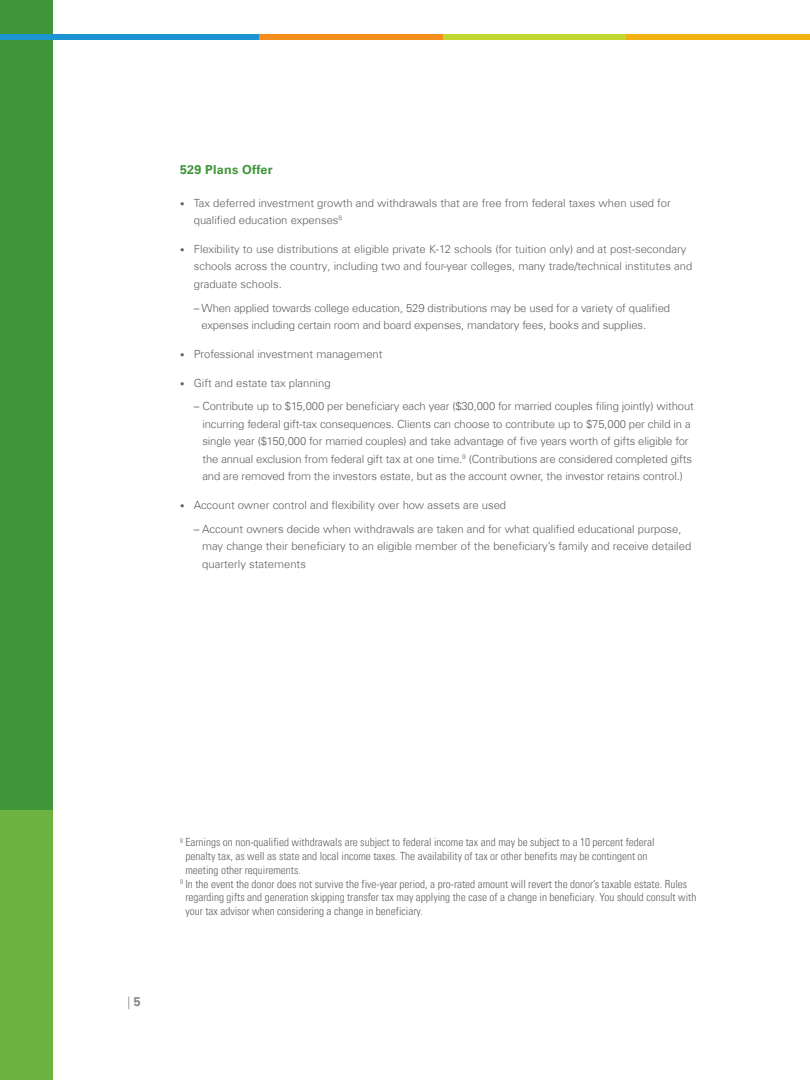
<style>
.page{position:relative;width:810px;height:1080px;background:#fff}
.page>*{position:absolute;margin:0;border:0;box-sizing:border-box;transform-origin:0 0}
.Body_Text{font:700 12.5px "Univers Com 65";letter-spacing:.02em;color:#3f9537}
.t1{font:300 12.5px "Univers Com 45";color:#848689}
.UP_body_text_small{font:300 11.25px/17.5px "Univers Com 45";letter-spacing:-.01em;color:#5f5f62}
.Footnote_8pt{font:11.25px/13.8px "Univers Com 47 Light Cond";color:#636366}
.UP_body_text_small-2{font:300 11.25px/17.5px "Univers Com 45";color:#636366}
.s1{font-size:8.75px}
.s2{font-size:8.75px;color:#5f5f62}
.s3{font-family:"Univers Com 65";font-weight:700}
</style>
<div class="page">
<div style="left:0;top:0;width:52px;height:810px;background:#3f9537"></div>
<div style="left:0;top:810px;width:52px;height:270px;background:#6cb43f"></div>
<div style="left:0;top:34px;width:259px;height:5px;background:#1c94d2"></div>
<div style="left:259px;top:34px;width:184px;height:5px;background:#f68e1e"></div>
<div style="left:443px;top:34px;width:184px;height:5px;background:#c1d72f"></div>
<div style="left:626px;top:34px;width:184px;height:5px;background:#efb211"></div>
<p class="Body_Text" style="left:180px;top:162px;width:94px">529 Plans Offer</p>
<p class="UP_body_text_small" style="left:194px;top:194px;width:479px;text-indent:-14px"><span class="s1">•</span> Tax deferred investment growth and withdrawals that are free from federal taxes when used for qualified education expenses<sup>8</sup></p>
<p class="UP_body_text_small-2" style="left:194px;top:240px;width:500px;text-indent:-14px"><span class="s2">•</span> Flexibility to use distributions at eligible private K-12 schools (for tuition only) and at post-secondary schools across the country, including two and four-year colleges, many trade/technical institutes and graduate schools.</p>
<p class="UP_body_text_small" style="left:202px;top:299px;width:470px;text-indent:-8px">– When applied towards college education, 529 distributions may be used for a variety of qualified expenses including certain room and board expenses, mandatory fees, books and supplies.</p>
<p class="UP_body_text_small" style="left:180px;top:345px;width:204px"><span class="s1">•</span> Professional investment management</p>
<p class="UP_body_text_small" style="left:180px;top:374px;width:152px"><span class="s1">•</span> Gift and estate tax planning</p>
<p class="UP_body_text_small" style="left:202px;top:398px;width:493px;text-indent:-9px">– Contribute up to $15,000 per beneficiary each year ($30,000 for married couples filing jointly) without incurring federal gift-tax consequences. Clients can choose to contribute up to $75,000 per child in a single year ($150,000 for married couples) and take advantage of five years worth of gifts eligible for the annual exclusion from federal gift tax at one time.<sup>9</sup> (Contributions are considered completed gifts and are removed from the investors estate, but as the account owner, the investor retains control.)</p>
<p class="UP_body_text_small" style="left:180px;top:496px;width:328px"><span class="s1">•</span> Account owner control and flexibility over how assets are used</p>
<p class="UP_body_text_small" style="left:202px;top:520px;width:491px;text-indent:-8px">– Account owners decide when withdrawals are taken and for what qualified educational purpose, may change their beneficiary to an eligible member of the beneficiary’s family and receive detailed quarterly statements</p>
<p class="t1" style="left:128px;top:994px;width:15px">| <span class="s3">5</span></p>
<p class="Footnote_8pt" style="left:185px;top:835px;width:471px;text-indent:-5px"><sup>8</sup> Earnings on non-qualified withdrawals are subject to federal income tax and may be subject to a 10 percent federal penalty tax, as well as state and local income taxes. The availability of tax or other benefits may be contingent on meeting other requirements.</p>
<p class="Footnote_8pt" style="left:185px;top:877px;width:512px;text-indent:-5px"><sup>9</sup> In the event the donor does not survive the five-year period, a pro-rated amount will revert the donor’s taxable estate. Rules regarding gifts and generation skipping transfer tax may applying the case of a change in beneficiary. You should consult with your tax advisor when considering a change in beneficiary.</p>
</div>
